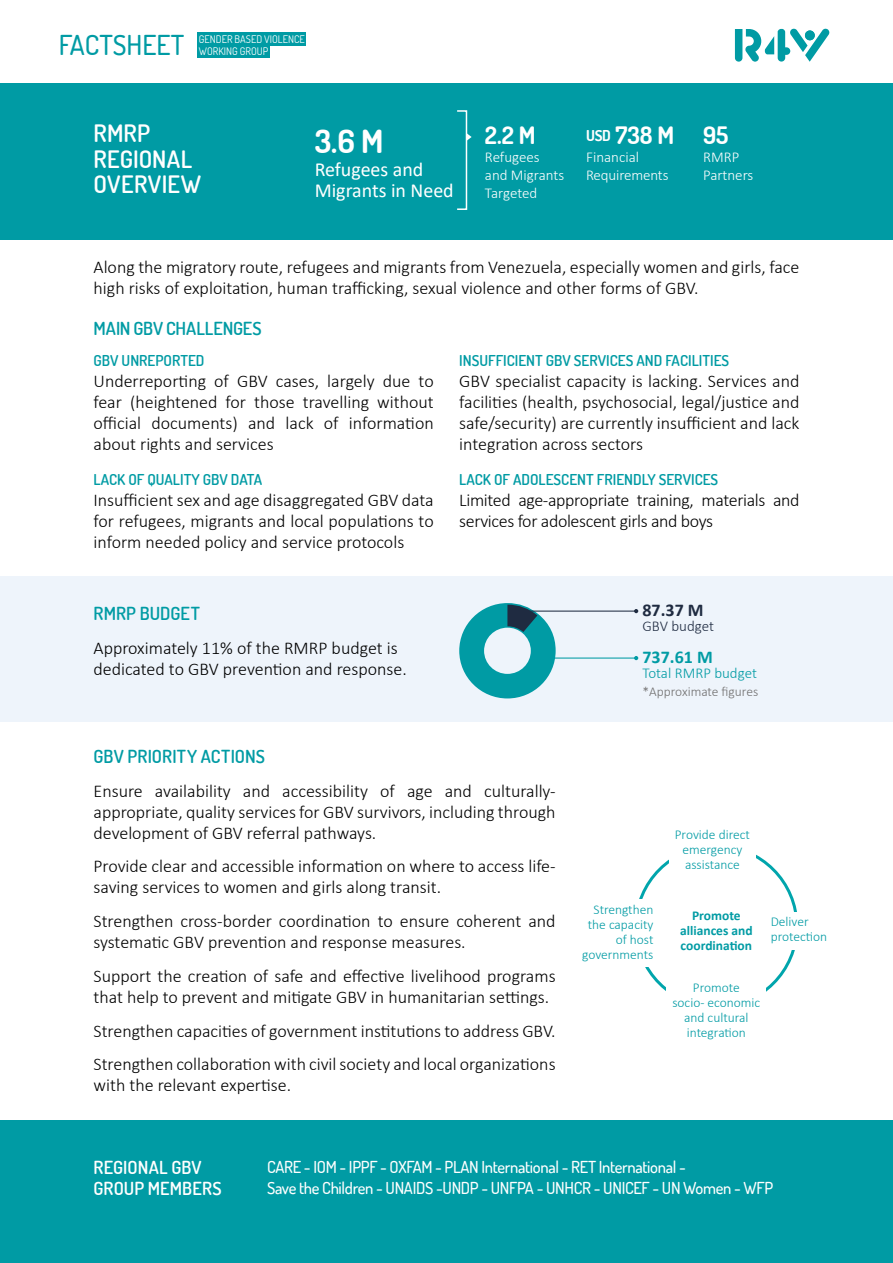
<style>
.page{position:relative;width:893px;height:1263px;background:#fff}
.page>*{position:absolute;margin:0;border:0;box-sizing:border-box;transform-origin:0 0}
.t1{font:700 31.95px "Dosis";color:#fff}
.t2{font:500 27.45px "Dosis";color:#009ba4}
.t3{font:600 24px/25.8px "Dosis";letter-spacing:.005em;color:#fff}
.t4{font:700 24px "Dosis";color:#fff}
.t5{font:19.95px/21px "Calibri";color:#fff}
.t6{font:300 18px/21px "Calibri";color:#000}
.t7{font:300 18px/21px "Calibri";letter-spacing:-.02em;color:#000}
.t8{font:600 18px "Dosis";color:#009ba4}
.t9{font:600 18px/21px "Dosis";letter-spacing:.005em;color:#fff}
.t10{font:700 18px "Calibri";color:#009ba4}
.t11{font:700 18px "Calibri";color:#1f2b41}
.t12{font:500 16.5px/21px "Dosis";letter-spacing:-.02em;color:#fff}
.t13{font:600 15px "Dosis";color:#009ba4}
.t14{font:300 15px/18px "Calibri";color:#fff}
.t15{font:300 15px "Calibri";color:#009ba4}
.t16{font:300 15px "Calibri";color:#1f2b41}
.t17{font:300 13.5px/15px "Calibri";color:#009ba4;text-align:center}
.t18{font:700 13.5px/15px "Calibri";color:#009ba4;text-align:center}
.t19{font:300 13.5px "Calibri";color:#706f6f}
.t20{font:10.5px "Dosis";color:#fff}
.s1{font-size:15px}
</style>
<div class="page">
<div style="left:0;top:83px;width:893px;height:157px;background:#009ba4"></div>
<div style="left:0;top:576px;width:893px;height:146px;background:#eef4fb"></div>
<div style="left:0;top:1120px;width:893px;height:143px;background:#009ba4"></div>
<svg style="left:735px;top:28px;width:95px;height:34px"></svg>
<svg style="left:459px;top:603px;width:98px;height:96px"></svg>
<hr style="left:549px;top:657px;width:87px;height:2px;background:#009ba4">
<svg style="left:634px;top:656px;width:4px;height:4px"></svg>
<hr style="left:527px;top:611px;width:109px;height:1px;background:#1f2b41">
<svg style="left:634px;top:609px;width:4px;height:4px"></svg>
<div style="left:456px;top:110px;width:11px;height:100px;border:2px solid #fff"></div>
<div style="left:197px;top:32px;width:109px;height:13px;background:#009ba4"></div>
<div style="left:197px;top:45px;width:73px;height:13px;background:#009ba4"></div>
<svg style="left:467px;top:133px;width:5px;height:8px"></svg>
<h2 class="t2" style="left:59px;top:27px;width:127px">FACTSHEET</h2>
<p class="t20" style="left:199px;top:32px;width:107px">GENDER BASED VIOLENCE</p>
<p class="t20" style="left:199px;top:45px;width:71px">WORKING GROUP</p>
<h3 class="t3" style="left:94px;top:119px;width:109px">RMRP<br>REGIONAL<br>OVERVIEW</h3>
<h1 class="t1" style="left:315px;top:120px;width:70px">3.6 M</h1>
<p class="t5" style="left:315px;top:159px;width:141px">Refugees and<br>Migrants in Need</p>
<h3 class="t4" style="left:485px;top:120px;width:52px">2.2 M</h3>
<p class="t14" style="left:485px;top:148px;width:81px">Refugees and Migrants<br>Targeted</p>
<h3 class="t4" style="left:586px;top:120px;width:90px"><span class="s1">USD</span> 738 M</h3>
<p class="t14" style="left:586px;top:148px;width:84px">Financial<br>Requirements</p>
<h3 class="t4" style="left:703px;top:120px;width:27px">95</h3>
<p class="t14" style="left:703px;top:148px;width:52px">RMRP<br>Partners</p>
<p class="t6" style="left:94px;top:256px;width:707px">Along the migratory route, refugees and migrants from Venezuela, especially women and girls, face high risks of exploitation, human trafficking, sexual violence and other forms of GBV.</p>
<p class="t8" style="left:94px;top:317px;width:170px">MAIN GBV CHALLENGES</p>
<p class="t13" style="left:94px;top:351px;width:112px">GBV UNREPORTED</p>
<p class="t6" style="left:94px;top:370px;width:342px;text-align:justify">Underreporting of GBV cases, largely due to fear (heightened for those travelling without official documents) and lack of information about rights and services</p>
<p class="t13" style="left:94px;top:470px;width:170px">LACK OF QUALITY GBV DATA</p>
<p class="t6" style="left:94px;top:489px;width:342px;text-align:justify">Insufficient sex and age disaggregated GBV data for refugees, migrants and local populations to inform needed policy and service protocols</p>
<p class="t13" style="left:459px;top:351px;width:271px">INSUFFICIENT GBV SERVICES AND FACILITIES</p>
<p class="t6" style="left:459px;top:371px;width:342px;text-align:justify">GBV specialist capacity is lacking. Services and facilities (health, psychosocial, legal/justice and safe/security) are currently insufficient and lack integration across sectors</p>
<p class="t13" style="left:459px;top:470px;width:261px">LACK OF ADOLESCENT FRIENDLY SERVICES</p>
<p class="t7" style="left:459px;top:490px;width:342px">Limited age-appropriate training, materials and services for adolescent girls and boys</p>
<p class="t8" style="left:94px;top:602px;width:108px">RMRP BUDGET</p>
<p class="t6" style="left:94px;top:638px;width:315px">Approximately 11% of the RMRP budget is dedicated to GBV prevention and response.</p>
<p class="t8" style="left:94px;top:744px;width:173px">GBV PRIORITY ACTIONS</p>
<p class="t6" style="left:94px;top:780px;width:464px;text-align:justify">Ensure availability and accessibility of age and culturally&shy;appropriate, quality services for GBV survivors, including through development of GBV referral pathways.</p>
<p class="t6" style="left:94px;top:856px;width:464px">Provide clear and accessible information on where to access life&shy;saving services to women and girls along transit.</p>
<p class="t6" style="left:94px;top:910px;width:464px">Strengthen cross-border coordination to ensure coherent and systematic GBV prevention and response measures.</p>
<p class="t6" style="left:94px;top:965px;width:464px">Support the creation of safe and effective livelihood programs that help to prevent and mitigate GBV in humanitarian settings.</p>
<p class="t6" style="left:94px;top:1013px;width:464px;line-height:33.8px">Strengthen capacities of government institutions to address GBV.<br>Strengthen collaboration with civil society and local organizations</p>
<p class="t6" style="left:94px;top:1075px;width:199px">with the relevant expertise.</p>
<p class="t11" style="left:642px;top:598px;width:63px">87.37 M</p>
<p class="t16" style="left:642px;top:617px;width:73px">GBV budget</p>
<p class="t10" style="left:642px;top:645px;width:72px">737.61 M</p>
<p class="t15" style="left:642px;top:664px;width:116px">Total RMRP budget</p>
<p class="t19" style="left:642px;top:683px;width:117px">*Approximate figures</p>
<p class="t17" style="left:675px;top:827px;width:77px">Provide direct emergency assistance</p>
<p class="t17" style="left:582px;top:901px;width:73px;text-align:right">Strengthen the capacity of host governments</p>
<p class="t18" style="left:680px;top:908px;width:74px">Promote alliances and coordination</p>
<p class="t17" style="left:672px;top:979px;width:89px">Promote<br>socio- economic and cultural integration</p>
<p class="t17" style="left:771px;top:914px;width:58px;text-align:left">Deliver protection</p>
<p class="t9" style="left:94px;top:1156px;width:130px">REGIONAL GBV<br>GROUP MEMBERS</p>
<p class="t12" style="left:267px;top:1156px;width:508px">CARE - IOM - IPPF - OXFAM - PLAN International - RET International -<br>Save the Children - UNAIDS -UNDP - UNFPA - UNHCR - UNICEF - UN Women - WFP</p>
</div>
